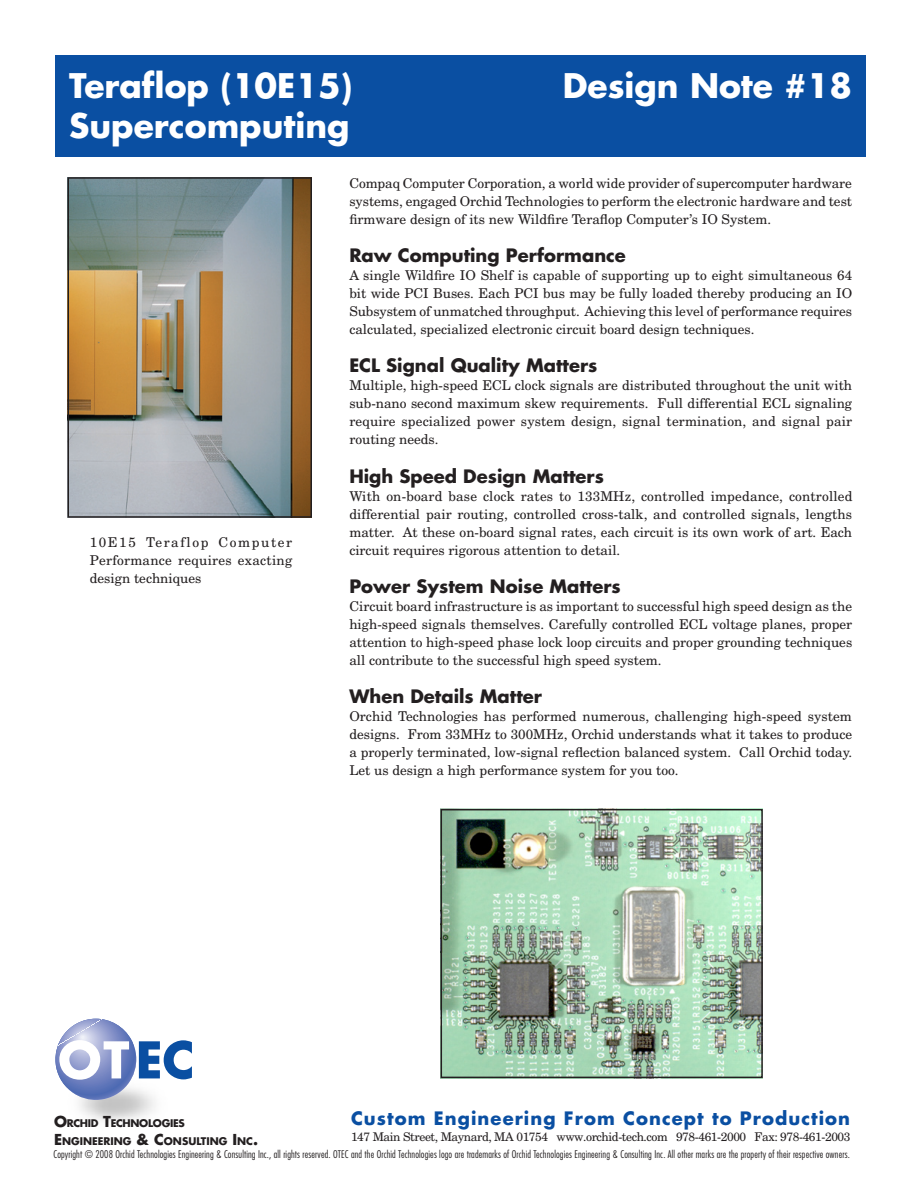
<style>
.page{position:relative;width:918px;height:1188px;background:#fff}
.page>*{position:absolute;margin:0;border:0;box-sizing:border-box;transform-origin:0 0}
.Headline_White{font:700 33px/39.6px "Futura";color:#fff}
.Headline_White_R{font:700 33px "Futura";color:#fff}
.Sub_Head{font:700 18px "Futura";color:#231f20}
.t1{font:700 18px "Futura";letter-spacing:.06em;color:#0a4fa2}
.Body_Text-back{font:13.5px/18px "New Century Schlbk";color:#231f20;text-align:justify}
.t2{font:12px "New Century Schlbk";letter-spacing:-.035em;color:#231f20}
.t3{font:300 condensed 10.35px "Futura";letter-spacing:.015em;color:#231f20}
.t4{font:700 10.35px/17.7px "Futura";color:#231f20}
.s1{font-size:14.7px}
</style>
<div class="page">
<svg style="left:55px;top:1019px;width:137px;height:87px"></svg>
<div style="left:56px;top:55px;width:810px;height:101px;background:#0a4fa2"></div>
<img style="left:444px;top:812px;width:316px;height:263px">
<div style="left:441px;top:809px;width:322px;height:269px;border:2px solid #231f20"></div>
<img style="left:71px;top:180px;width:238px;height:335px">
<div style="left:68px;top:177px;width:244px;height:341px;border:2px solid #231f20"></div>
<p class="Headline_White" style="left:69px;top:65px;width:285px">Teraflop (10E15)<br>Supercomputing</p>
<p class="Headline_White_R" style="left:563px;top:63px;width:291px">Design Note #18</p>
<p class="Body_Text-back" style="left:90px;top:533px;width:204px">10E15 Teraflop Computer Performance requires exacting design techniques</p>
<p class="Body_Text-back" style="left:349px;top:174px;width:504px">Compaq Computer Corporation, a world wide provider of supercomputer hardware systems, engaged Orchid Technologies to perform the electronic hardware and test firmware design of its new Wildfire Teraflop Computer’s IO System.</p>
<p class="Sub_Head" style="left:349px;top:243px;width:278px">Raw Computing Performance</p>
<p class="Body_Text-back" style="left:349px;top:266px;width:504px">A single Wildfire IO Shelf is capable of supporting up to eight simultaneous 64 bit wide PCI Buses. Each PCI bus may be fully loaded thereby producing an IO Subsystem of unmatched throughput. Achieving this level of performance requires calculated, specialized electronic circuit board design techniques.</p>
<p class="Sub_Head" style="left:349px;top:353px;width:250px">ECL Signal Quality Matters</p>
<p class="Body_Text-back" style="left:349px;top:376px;width:504px">Multiple, high-speed ECL clock signals are distributed throughout the unit with sub-nano second maximum skew requirements. Full differential ECL signaling require specialized power system design, signal termination, and signal pair routing needs.</p>
<p class="Sub_Head" style="left:349px;top:463px;width:256px">High Speed Design Matters</p>
<p class="Body_Text-back" style="left:349px;top:486px;width:505px">With on-board base clock rates to 133MHz, controlled impedance, controlled differential pair routing, controlled cross-talk, and controlled signals, lengths matter. At these on-board signal rates, each circuit is its own work of art. Each circuit requires rigorous attention to detail.</p>
<p class="Sub_Head" style="left:349px;top:574px;width:273px">Power System Noise Matters</p>
<p class="Body_Text-back" style="left:349px;top:597px;width:504px">Circuit board infrastructure is as important to successful high speed design as the high-speed signals themselves. Carefully controlled ECL voltage planes, proper attention to high-speed phase lock loop circuits and proper grounding techniques all contribute to the successful high speed system.</p>
<p class="Sub_Head" style="left:349px;top:684px;width:194px">When Details Matter</p>
<p class="Body_Text-back" style="left:349px;top:707px;width:504px">Orchid Technologies has performed numerous, challenging high-speed system designs. From 33MHz to 300MHz, Orchid understands what it takes to produce a properly terminated, low-signal reflection balanced system. Call Orchid today.<br>Let us design a high performance system for you too.</p>
<p class="t4" style="left:54px;top:1114px;width:206px"><span class="s1">O</span>RCHID <span class="s1">T</span>ECHNOLOGIES<br><span class="s1">E</span> NGINEERING <span class="s1">&amp; C</span>ONSULTING <span class="s1">I</span> NC<span class="s1">.</span></p>
<h2 class="t1" style="left:351px;top:1105px;width:501px">Custom Engineering From Concept to Production</h2>
<p class="t3" style="left:53px;top:1147px;width:798px">Copyright © 2008 Orchid Technologies Engineering &amp; Consulting Inc., all rights reserved. OTEC and the Orchid Technologies logo are trademarks of Orchid Technologies Engineering &amp; Consulting Inc. All other marks are the property of their respective owners.</p>
<p class="t2" style="left:351px;top:1129px;width:501px">147 Main Street, Maynard, MA 01754 www.orchid-tech.com 978-461-2000 Fax: 978-461-2003</p>
</div>
